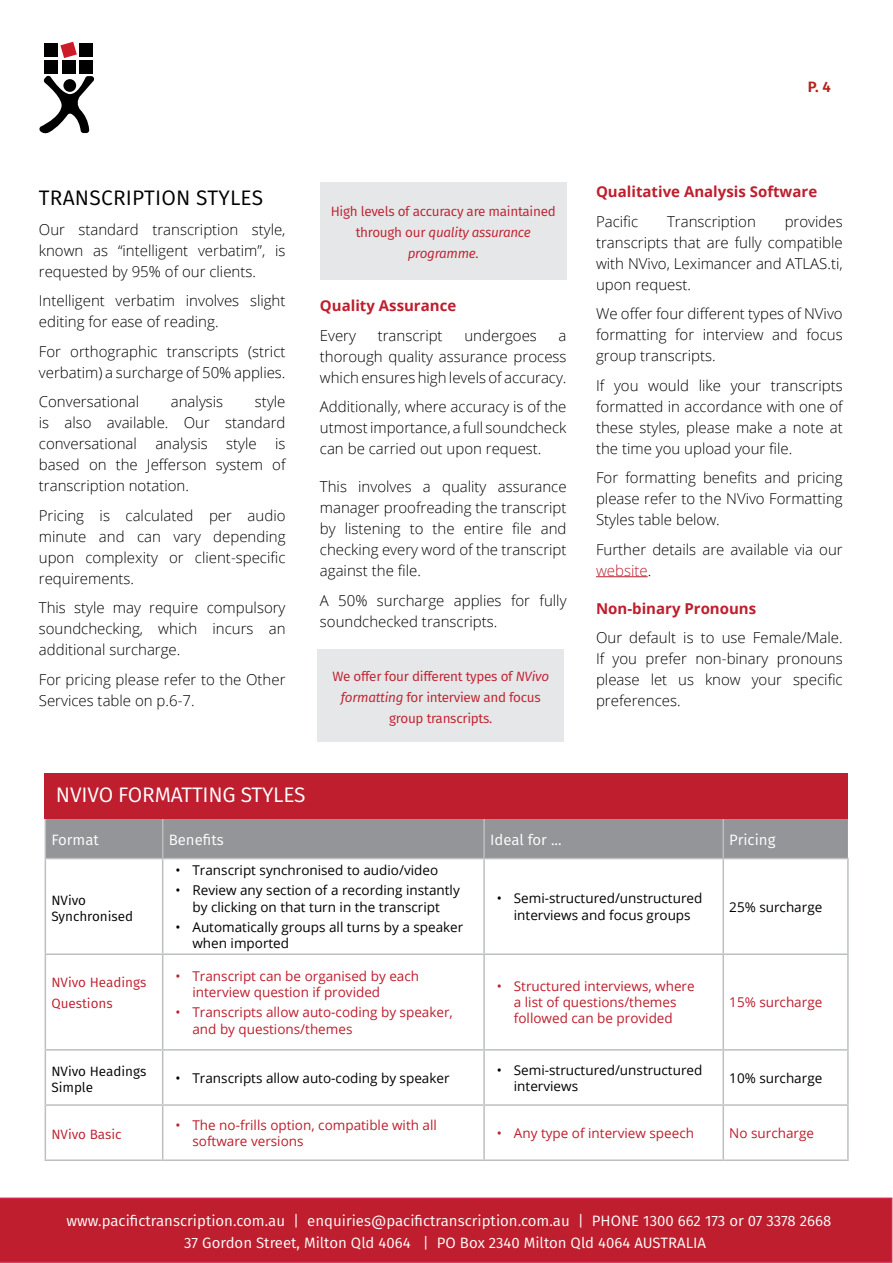
<style>
.page{position:relative;width:893px;height:1263px;background:#fff}
.page>*{position:absolute;margin:0;border:0;box-sizing:border-box;transform-origin:0 0}
.t1{font:21px "Fira Sans";letter-spacing:-.01em;color:#fff}
.t2{font:21px "Fira Sans";letter-spacing:.01em;color:#000}
.t3{font:300 15px/21px "Open Sans";color:#000;text-align:justify}
.t4{font:15px/22.2px "Fira Sans";color:#fff;text-align:center}
.t5{font:700 15px "Open Sans";color:#be1e2d}
.t6{font:600 15px "Fira Sans";color:#b32317}
.t7{font:13.5px/16.2px "Open Sans";color:#000;text-align:center}
.t8{font:13.5px/16.2px "Open Sans";color:#be1e2d}
.t9{font:13.5px/21px "Fira Sans";letter-spacing:-.02em;color:#be1e2d;text-align:center}
.t10{font:13.5px/16.2px "Fira Sans";color:#000}
.t11{font:13.5px/21.6px "Fira Sans";color:#be1e2d}
.s1{font-style:italic}
.s2{color:#be1e2d}
</style>
<div class="page">
<div style="left:0;top:1197px;width:892px;height:66px;background:#be1e2d"></div>
<hr style="left:596px;top:576px;width:52px;height:1px;background:#be1e2d">
<div style="left:46px;top:819px;width:802px;height:39px;background:#939598"></div>
<hr style="left:45px;top:819px;width:1px;height:39px;background:#bcbec0">
<hr style="left:45px;top:859px;width:1px;height:94px;background:#bcbec0">
<hr style="left:45px;top:955px;width:1px;height:94px;background:#bcbec0">
<hr style="left:45px;top:1050px;width:1px;height:54px;background:#bcbec0">
<hr style="left:45px;top:1106px;width:1px;height:53px;background:#bcbec0">
<hr style="left:162px;top:819px;width:1px;height:39px;background:#bcbec0">
<hr style="left:45px;top:858px;width:118px;height:1px;background:#bcbec0">
<hr style="left:162px;top:859px;width:1px;height:94px;background:#bcbec0">
<hr style="left:483px;top:859px;width:2px;height:94px;background:#bcbec0">
<hr style="left:722px;top:859px;width:2px;height:94px;background:#bcbec0">
<hr style="left:847px;top:859px;width:2px;height:94px;background:#bcbec0">
<hr style="left:45px;top:953px;width:118px;height:2px;background:#bcbec0">
<hr style="left:163px;top:953px;width:321px;height:2px;background:#bcbec0">
<hr style="left:162px;top:955px;width:1px;height:94px;background:#bcbec0">
<hr style="left:484px;top:953px;width:239px;height:2px;background:#bcbec0">
<hr style="left:483px;top:955px;width:2px;height:94px;background:#bcbec0">
<hr style="left:723px;top:953px;width:126px;height:2px;background:#bcbec0">
<hr style="left:722px;top:955px;width:2px;height:94px;background:#bcbec0">
<hr style="left:847px;top:955px;width:2px;height:94px;background:#bcbec0">
<hr style="left:45px;top:1049px;width:118px;height:1px;background:#bcbec0">
<hr style="left:163px;top:1049px;width:321px;height:1px;background:#bcbec0">
<hr style="left:162px;top:1050px;width:1px;height:54px;background:#bcbec0">
<hr style="left:484px;top:1049px;width:239px;height:1px;background:#bcbec0">
<hr style="left:483px;top:1050px;width:2px;height:54px;background:#bcbec0">
<hr style="left:723px;top:1049px;width:126px;height:1px;background:#bcbec0">
<hr style="left:722px;top:1050px;width:2px;height:54px;background:#bcbec0">
<hr style="left:847px;top:1050px;width:2px;height:54px;background:#bcbec0">
<hr style="left:45px;top:1104px;width:118px;height:2px;background:#bcbec0">
<hr style="left:163px;top:1104px;width:321px;height:2px;background:#bcbec0">
<hr style="left:162px;top:1106px;width:1px;height:53px;background:#bcbec0">
<hr style="left:484px;top:1104px;width:239px;height:2px;background:#bcbec0">
<hr style="left:483px;top:1106px;width:2px;height:53px;background:#bcbec0">
<hr style="left:723px;top:1104px;width:126px;height:2px;background:#bcbec0">
<hr style="left:722px;top:1106px;width:2px;height:53px;background:#bcbec0">
<hr style="left:847px;top:1106px;width:2px;height:53px;background:#bcbec0">
<hr style="left:45px;top:1159px;width:118px;height:2px;background:#bcbec0">
<hr style="left:163px;top:1159px;width:321px;height:2px;background:#bcbec0">
<hr style="left:484px;top:1159px;width:239px;height:2px;background:#bcbec0">
<hr style="left:723px;top:1159px;width:126px;height:2px;background:#bcbec0">
<hr style="left:483px;top:818px;width:2px;height:40px;background:#bcbec0">
<hr style="left:722px;top:818px;width:2px;height:40px;background:#bcbec0">
<hr style="left:163px;top:858px;width:321px;height:1px;background:#bcbec0">
<hr style="left:484px;top:858px;width:239px;height:1px;background:#bcbec0">
<hr style="left:723px;top:858px;width:126px;height:1px;background:#bcbec0">
<div style="left:45px;top:774px;width:803px;height:45px;background:#be1e2d"></div>
<div style="left:317px;top:650px;width:247px;height:92px;background:#e6e7e8"></div>
<svg style="left:39px;top:75px;width:56px;height:59px"></svg>
<div style="left:63px;top:79px;width:13px;height:13px;background:#000;border-radius:50%"></div>
<div style="left:45px;top:43px;width:13px;height:14px;background:#000"></div>
<svg style="left:60px;top:42px;width:17px;height:16px"></svg>
<div style="left:79px;top:43px;width:13px;height:14px;background:#000"></div>
<div style="left:45px;top:60px;width:13px;height:14px;background:#000"></div>
<div style="left:62px;top:60px;width:13px;height:14px;background:#000"></div>
<div style="left:79px;top:60px;width:13px;height:14px;background:#000"></div>
<div style="left:320px;top:182px;width:246px;height:98px;background:#e6e7e8"></div>
<p class="t6" style="left:808px;top:74px;width:24px">P. 4</p>
<h1 class="t2" style="left:39px;top:182px;width:226px">TRANSCRIPTION STYLES</h1>
<p class="t3" style="left:39px;top:218px;width:248px">Our standard transcription style, known as “intelligent verbatim”, is requested by 95% of our clients.</p>
<p class="t3" style="left:39px;top:290px;width:248px">Intelligent verbatim involves slight editing for ease of reading.</p>
<p class="t3" style="left:39px;top:340px;width:248px">For orthographic transcripts (strict verbatim) a surcharge of 50% applies.</p>
<p class="t3" style="left:39px;top:391px;width:102px">Conversational</p>
<p class="t3" style="left:171px;top:391px;width:54px">analysis</p>
<p class="t3" style="left:39px;top:391px;width:248px;text-indent:216px">style is also available. Our standard conversational analysis style is based on the Jefferson system of transcription notation.</p>
<p class="t3" style="left:39px;top:504px;width:248px">Pricing is calculated per audio minute and can vary depending upon complexity or client-specific requirements.</p>
<p class="t3" style="left:39px;top:597px;width:248px">This style may require compulsory soundchecking, which incurs an additional surcharge.</p>
<p class="t3" style="left:39px;top:668px;width:248px">For pricing please refer to the Other<br>Services table on p.6-7.</p>
<p class="t9" style="left:331px;top:201px;width:227px">High levels of accuracy are maintained through our <span class="s1">quality assurance programme</span>.</p>
<p class="t5" style="left:320px;top:295px;width:138px">Quality Assurance</p>
<p class="t3" style="left:320px;top:324px;width:38px">Every</p>
<p class="t3" style="left:378px;top:324px;width:66px">transcript</p>
<p class="t3" style="left:464px;top:324px;width:74px">undergoes</p>
<p class="t3" style="left:320px;top:324px;width:248px;text-indent:239px">a thorough quality assurance process which ensures high levels of accuracy.</p>
<p class="t3" style="left:320px;top:396px;width:248px">Additionally, where accuracy is of the utmost importance, a full soundcheck can be carried out upon request.</p>
<p class="t3" style="left:320px;top:476px;width:248px">This involves a quality assurance manager proofreading the transcript by listening to the entire file and checking every word of the transcript against the file.</p>
<p class="t3" style="left:320px;top:589px;width:248px">A 50% surcharge applies for fully soundchecked transcripts.</p>
<p class="t9" style="left:332px;top:666px;width:218px">We offer four different types of <span class="s1">NVivo formatting</span> for interview and focus group transcripts.</p>
<h1 class="t1" style="left:56px;top:779px;width:251px">NVIVO FORMATTING STYLES</h1>
<p class="t5" style="left:596px;top:181px;width:223px">Qualitative Analysis Software</p>
<p class="t3" style="left:596px;top:210px;width:44px">Pacific</p>
<p class="t3" style="left:667px;top:210px;width:90px">Transcription</p>
<p class="t3" style="left:596px;top:210px;width:248px;text-indent:189px">provides transcripts that are fully compatible with NVivo, Leximancer and ATLAS.ti, upon request.</p>
<p class="t3" style="left:596px;top:303px;width:248px">We offer four different types of NVivo formatting for interview and focus group transcripts.</p>
<p class="t3" style="left:596px;top:374px;width:248px">If you would like your transcripts formatted in accordance with one of these styles, please make a note at the time you upload your file.</p>
<p class="t3" style="left:596px;top:467px;width:248px">For formatting benefits and pricing please refer to the NVivo Formatting Styles table below.</p>
<p class="t3" style="left:596px;top:538px;width:248px">Further details are available via our <span class="s2">website</span>.</p>
<p class="t5" style="left:596px;top:598px;width:162px">Non-binary Pronouns</p>
<p class="t3" style="left:596px;top:627px;width:248px">Our default is to use Female/Male.<br>If you prefer non-binary pronouns please let us know your specific preferences.</p>
<p class="t4" style="left:51px;top:829px;width:49px">Format</p>
<p class="t4" style="left:169px;top:829px;width:57px">Benefits</p>
<p class="t4" style="left:490px;top:829px;width:73px">Ideal for ...</p>
<p class="t4" style="left:729px;top:829px;width:48px">Pricing</p>
<p class="t10" style="left:51px;top:891px;width:83px">NVivo<br>Synchronised</p>
<p class="t7" style="left:175px;top:861px;width:264px">• Transcript synchronised to audio/video</p>
<p class="t7" style="left:175px;top:882px;width:286px">• Review any section of a recording instantly by clicking on that turn in the transcript</p>
<p class="t7" style="left:192px;top:919px;width:272px;text-align:left;text-indent:-17px">• Automatically groups all turns by a speaker when imported</p>
<p class="t11" style="left:51px;top:971px;width:96px">NVivo Headings<br>Questions</p>
<p class="t8" style="left:192px;top:967px;width:228px;text-indent:-17px">• Transcript can be organised by each interview question if provided</p>
<p class="t8" style="left:192px;top:1004px;width:262px;text-indent:-17px">• Transcripts allow auto-coding by speaker, and by questions/themes</p>
<p class="t7" style="left:497px;top:890px;width:207px">• Semi-structured/unstructured interviews and focus groups</p>
<p class="t7" style="left:729px;top:898px;width:95px">25% surcharge</p>
<p class="t8" style="left:497px;top:978px;width:199px;text-align:center">• Structured interviews, where a list of questions/themes followed can be provided</p>
<p class="t8" style="left:729px;top:994px;width:95px">15% surcharge</p>
<p class="t10" style="left:51px;top:1062px;width:96px">NVivo Headings<br>Simple</p>
<p class="t7" style="left:175px;top:1069px;width:276px">• Transcripts allow auto-coding by speaker</p>
<p class="t7" style="left:514px;top:1061px;width:190px;text-align:left;text-indent:-17px">• Semi-structured/unstructured interviews</p>
<p class="t7" style="left:729px;top:1069px;width:95px">10% surcharge</p>
<p class="t11" style="left:51px;top:1123px;width:72px">NVivo Basic</p>
<p class="t8" style="left:192px;top:1116px;width:246px;text-indent:-17px">• The no-frills option, compatible with all software versions</p>
<p class="t8" style="left:497px;top:1124px;width:199px">• Any type of interview speech</p>
<p class="t8" style="left:729px;top:1124px;width:86px">No surcharge</p>
<p class="t4" style="left:66px;top:1209px;width:766px">www.pacifictranscription.com.au | enquiries@pacifictranscription.com.au | PHONE 1300 662 173 or 07 3378 2668<br>37 Gordon Street, Milton Qld 4064 | PO Box 2340 Milton Qld 4064 AUSTRALIA</p>
</div>
